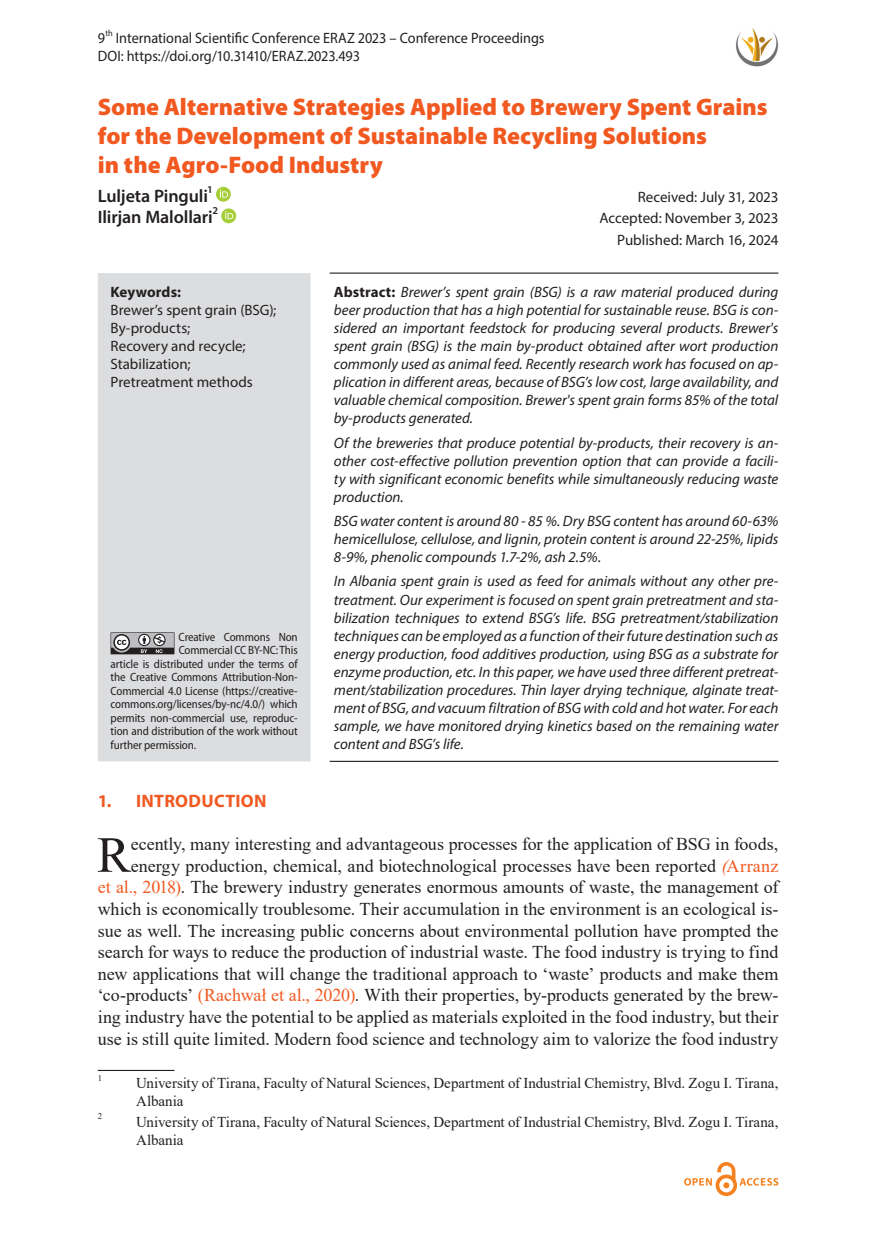
<style>
.page{position:relative;width:872px;height:1234px;background:#fff}
.page>*{position:absolute;margin:0;border:0;box-sizing:border-box;transform-origin:0 0}
.Normal_Prvi_pasus{font:50.55px "Times New Roman";color:#231f20}
.Naslov_1{font:900 24px/28.8px "Myriad Pro";color:#f15921}
.Normal_Prvi_pasus-2{font:18px/21.6px "Times New Roman";color:#231f20;text-align:right}
.Autor{font:600 18px "Myriad Pro";letter-spacing:-.005em;color:#231f20}
.Naslov_2{font:700 18px "Myriad Pro";letter-spacing:.015em;color:#f15921}
.Abstract{font:italic 15px/18px "Myriad Pro";color:#231f20;text-align:justify}
.Fusnota_AUTOR{font:15px/18px "Times New Roman";letter-spacing:-.005em;color:#231f20}
.Zaglavlje-1{font:15px "Myriad Pro";color:#231f20;scale:.95 1}
.Keywords{font:15px "Myriad Pro";color:#231f20}
.Received{font:15px "Myriad Pro";letter-spacing:-.005em;color:#231f20}
.Keywords-2{font:700 15px "Myriad Pro";letter-spacing:.005em;color:#231f20}
.CCommons{font:semi-condensed 12px "Myriad Pro";letter-spacing:-.01em;color:#231f20}
.Autor-2{font:600 10.5px "Myriad Pro";color:#231f20}
.Zaglavlje-1-2{font:8.7px "Myriad Pro";color:#231f20;scale:.95 1}
.Fusnota_AUTOR-2{font:8.7px "Times New Roman";color:#231f20}
.s1{font-weight:700;font-style:normal}
.s2{font-style:italic;color:#f15921}
.s3{color:#f15921}
</style>
<div class="page">
<svg style="left:684px;top:1162px;width:94px;height:33px"></svg>
<img style="left:736px;top:28px;width:42px;height:39px">
<svg style="left:216px;top:187px;width:15px;height:15px"></svg>
<svg style="left:216px;top:187px;width:15px;height:15px"></svg>
<svg style="left:220px;top:189px;width:8px;height:8px"></svg>
<svg style="left:221px;top:212px;width:15px;height:11px"></svg>
<svg style="left:221px;top:208px;width:15px;height:15px"></svg>
<svg style="left:225px;top:211px;width:8px;height:8px"></svg>
<div style="left:98px;top:273px;width:212px;height:488px;background:#dcdddf"></div>
<hr style="left:330px;top:272px;width:448px;height:1px;background:#231f20">
<hr style="left:330px;top:760px;width:448px;height:1px;background:#231f20">
<svg style="left:111px;top:632px;width:63px;height:22px"></svg>
<hr style="left:98px;top:1069px;width:76px;height:1px;background:#231f20">
<p class="Zaglavlje-1-2" style="left:105px;top:28px;width:9px">th</p>
<p class="Zaglavlje-1" style="left:116px;top:29px;width:453px">International Scientific Conference ERAZ 2023 – Conference Proceedings</p>
<p class="Zaglavlje-1" style="left:98px;top:47px;width:277px">DOI: https://doi.org/10.31410/ERAZ.2023.493</p>
<p class="Naslov_1" style="left:98px;top:93px;width:671px">Some Alternative Strategies Applied to Brewery Spent Grains for the Development of Sustainable Recycling Solutions<br>in the Agro-Food Industry</p>
<p class="Autor" style="left:98px;top:184px;width:112px">Luljeta Pinguli</p>
<p class="Autor-2" style="left:207px;top:182px;width:7px">1</p>
<p class="Autor" style="left:98px;top:206px;width:116px">Ilirjan Malollari</p>
<p class="Autor-2" style="left:212px;top:204px;width:7px">2</p>
<p class="Zaglavlje-1" style="left:98px;top:29px;width:9px">9</p>
<p class="Received" style="left:637px;top:187px;width:142px">Received: July 31, 2023</p>
<p class="Received" style="left:599px;top:209px;width:180px">Accepted: November 3, 2023</p>
<p class="Received" style="left:617px;top:230px;width:163px">Published: March 16, 2024</p>
<p class="Keywords-2" style="left:111px;top:282px;width:72px">Keywords:</p>
<p class="Keywords" style="left:111px;top:301px;width:167px">Brewer’s spent grain (BSG);</p>
<p class="Keywords" style="left:111px;top:319px;width:81px">By-products;</p>
<p class="Keywords" style="left:111px;top:337px;width:137px">Recovery and recycle;</p>
<p class="Keywords" style="left:111px;top:355px;width:82px">Stabilization;</p>
<p class="Keywords" style="left:111px;top:373px;width:144px">Pretreatment methods</p>
<p class="CCommons" style="left:179px;top:630px;width:121px">Creative Commons Non</p>
<p class="CCommons" style="left:179px;top:643px;width:120px">Commercial CC BY-NC: This</p>
<p class="CCommons" style="left:111px;top:657px;width:189px">article is distributed under the terms of</p>
<p class="CCommons" style="left:111px;top:670px;width:189px">the Creative Commons Attribution-Non-</p>
<p class="CCommons" style="left:111px;top:684px;width:189px">Commercial 4.0 License (https://creative-</p>
<p class="CCommons" style="left:111px;top:697px;width:189px">commons.org/licenses/by-nc/4.0/) which</p>
<p class="CCommons" style="left:111px;top:711px;width:189px">permits non-commercial use, reproduc-</p>
<p class="CCommons" style="left:111px;top:724px;width:189px">tion and distribution of the work without</p>
<p class="CCommons" style="left:111px;top:738px;width:87px">further permission.</p>
<p class="Abstract" style="left:334px;top:283px;width:446px"><span class="s1">Abstract:</span> Brewer’s spent grain (BSG) is a raw material produced during beer production that has a high potential for sustainable reuse. BSG is con&shy;sidered an important feedstock for producing several products. Brewer's spent grain (BSG) is the main by-product obtained after wort production commonly used as animal feed. Recently research work has focused on ap&shy;plication in different areas, because of BSG’s low cost, large availability, and valuable chemical composition. Brewer's spent grain forms 85% of the total by-products generated.</p>
<p class="Abstract" style="left:334px;top:433px;width:446px">Of the breweries that produce potential by-products, their recovery is an&shy;other cost-effective pollution prevention option that can provide a facili&shy;ty with significant economic benefits while simultaneously reducing waste production.</p>
<p class="Abstract" style="left:334px;top:511px;width:446px">BSG water content is around 80 - 85 %. Dry BSG content has around 60-63% hemicellulose, cellulose, and lignin, protein content is around 22-25%, lipids 8-9%, phenolic compounds 1.7-2%, ash 2.5%.</p>
<p class="Abstract" style="left:334px;top:572px;width:446px">In Albania spent grain is used as feed for animals without any other pre&shy;treatment. Our experiment is focused on spent grain pretreatment and sta&shy;bilization techniques to extend BSG’s life. BSG pretreatment/stabilization techniques can be employed as a function of their future destination such as energy production, food additives production, using BSG as a substrate for enzyme production, etc. In this paper, we have used three different pretreat&shy;ment/stabilization procedures. Thin layer drying technique, alginate treat&shy;ment of BSG, and vacuum filtration of BSG with cold and hot water. For each sample, we have monitored drying kinetics based on the remaining water content and BSG’s life.</p>
<p class="Naslov_2" style="left:98px;top:789px;width:170px">1. INTRODUCTION</p>
<p class="Normal_Prvi_pasus" style="left:97px;top:819px;width:35px">R</p>
<p class="Normal_Prvi_pasus-2" style="left:98px;top:832px;width:682px">ecently, many interesting and advantageous processes for the application of BSG in foods, energy production, chemical, and biotechnological processes have been reported <span class="s2">(</span><span class="s3">Arranz<br>et al., 2018)</span>. The brewery industry generates enormous amounts of waste, the management of which is economically troublesome. Their accumulation in the environment is an ecological is&shy;sue as well. The increasing public concerns about environmental pollution have prompted the search for ways to reduce the production of industrial waste. The food industry is trying to find new applications that will change the traditional approach to ‘waste’ products and make them ‘co-products’ <span class="s3">(Rachwał et al., 2020)</span>. With their properties, by-products generated by the brew&shy;ing industry have the potential to be applied as materials exploited in the food industry, but their use is still quite limited. Modern food science and technology aim to valorize the food industry</p>
<p class="Fusnota_AUTOR-2" style="left:98px;top:1071px;width:6px">1</p>
<p class="Fusnota_AUTOR" style="left:136px;top:1073px;width:644px">University of Tirana, Faculty of Natural Sciences, Department of Industrial Chemistry, Blvd. Zogu I. Tirana,<br>Albania</p>
<p class="Fusnota_AUTOR-2" style="left:98px;top:1109px;width:6px">2</p>
<p class="Fusnota_AUTOR" style="left:136px;top:1111px;width:644px">University of Tirana, Faculty of Natural Sciences, Department of Industrial Chemistry, Blvd. Zogu I. Tirana,<br>Albania</p>
</div>
